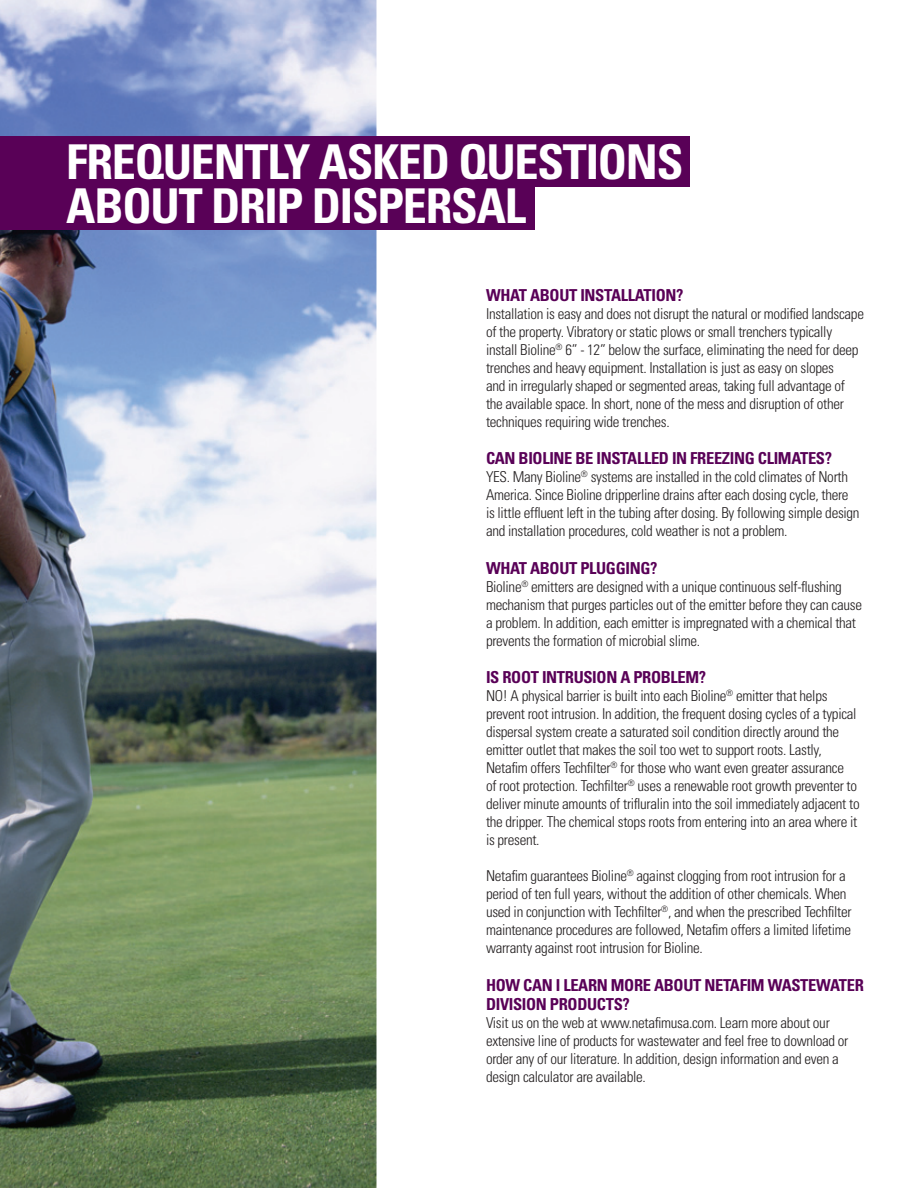
<style>
.page{position:relative;width:918px;height:1188px;background:#fff}
.page>*{position:absolute;margin:0;border:0;box-sizing:border-box;transform-origin:0 0}
.t1{font:700 condensed 48px "Univers";letter-spacing:-.025em;color:#fff}
.Text{font:700 condensed 16.5px/19.5px "Univers";letter-spacing:-.02em;color:#590157}
.Text-2{font:300 condensed 15px/18px "Univers";letter-spacing:-.02em;color:#231f20}
</style>
<div class="page">
<img style="left:0;top:0;width:377px;height:1188px">
<div style="left:0;top:181px;width:535px;height:49px;background:#590157"></div>
<div style="left:0;top:136px;width:689px;height:51px;background:#590157"></div>
<p class="t1" style="left:66px;top:133px;width:619px">FREQUENTLY ASKED QUESTIONS</p>
<p class="t1" style="left:66px;top:176px;width:461px">ABOUT DRIP DISPERSAL</p>
<p class="Text" style="left:486px;top:285px;width:199px">WHAT ABOUT INSTALLATION?</p>
<p class="Text-2" style="left:486px;top:305px;width:380px">Installation is easy and does not disrupt the natural or modified landscape of the property. Vibratory or static plows or small trenchers typically install Bioline<sup>®</sup> 6” - 12” below the surface, eliminating the need for deep trenches and heavy equipment. Installation is just as easy on slopes<br>and in irregularly shaped or segmented areas, taking full advantage of the available space. In short, none of the mess and disruption of other techniques requiring wide trenches.</p>
<p class="Text" style="left:486px;top:449px;width:348px">CAN BIOLINE BE INSTALLED IN FREEZING CLIMATES?</p>
<p class="Text-2" style="left:486px;top:468px;width:375px">YES. Many Bioline<sup>®</sup> systems are installed in the cold climates of North America. Since Bioline dripperline drains after each dosing cycle, there is little effluent left in the tubing after dosing. By following simple design and installation procedures, cold weather is not a problem.</p>
<p class="Text" style="left:486px;top:558px;width:173px">WHAT ABOUT PLUGGING?</p>
<p class="Text-2" style="left:486px;top:578px;width:378px">Bioline<sup>®</sup> emitters are designed with a unique continuous self-flushing mechanism that purges particles out of the emitter before they can cause a problem. In addition, each emitter is impregnated with a chemical that prevents the formation of microbial slime.</p>
<p class="Text" style="left:486px;top:668px;width:222px">IS ROOT INTRUSION A PROBLEM?</p>
<p class="Text-2" style="left:486px;top:687px;width:375px">NO! A physical barrier is built into each Bioline<sup>®</sup> emitter that helps prevent root intrusion. In addition, the frequent dosing cycles of a typical dispersal system create a saturated soil condition directly around the emitter outlet that makes the soil too wet to support roots. Lastly, Netafim offers Techfilter<sup>®</sup> for those who want even greater assurance<br>of root protection. Techfilter<sup>®</sup> uses a renewable root growth preventer to deliver minute amounts of trifluralin into the soil immediately adjacent to the dripper. The chemical stops roots from entering into an area where it is present.</p>
<p class="Text-2" style="left:486px;top:867px;width:367px">Netafim guarantees Bioline<sup>®</sup> against clogging from root intrusion for a period of ten full years, without the addition of other chemicals. When used in conjunction with Techfilter<sup>®</sup>, and when the prescribed Techfilter maintenance procedures are followed, Netafim offers a limited lifetime warranty against root intrusion for Bioline.</p>
<p class="Text" style="left:486px;top:975px;width:379px">HOW CAN I LEARN MORE ABOUT NETAFIM WASTEWATER<br>DIVISION PRODUCTS?</p>
<p class="Text-2" style="left:486px;top:1014px;width:364px">Visit us on the web at www.netafimusa.com. Learn more about our extensive line of products for wastewater and feel free to download or order any of our literature. In addition, design information and even a design calculator are available.</p>
</div>
